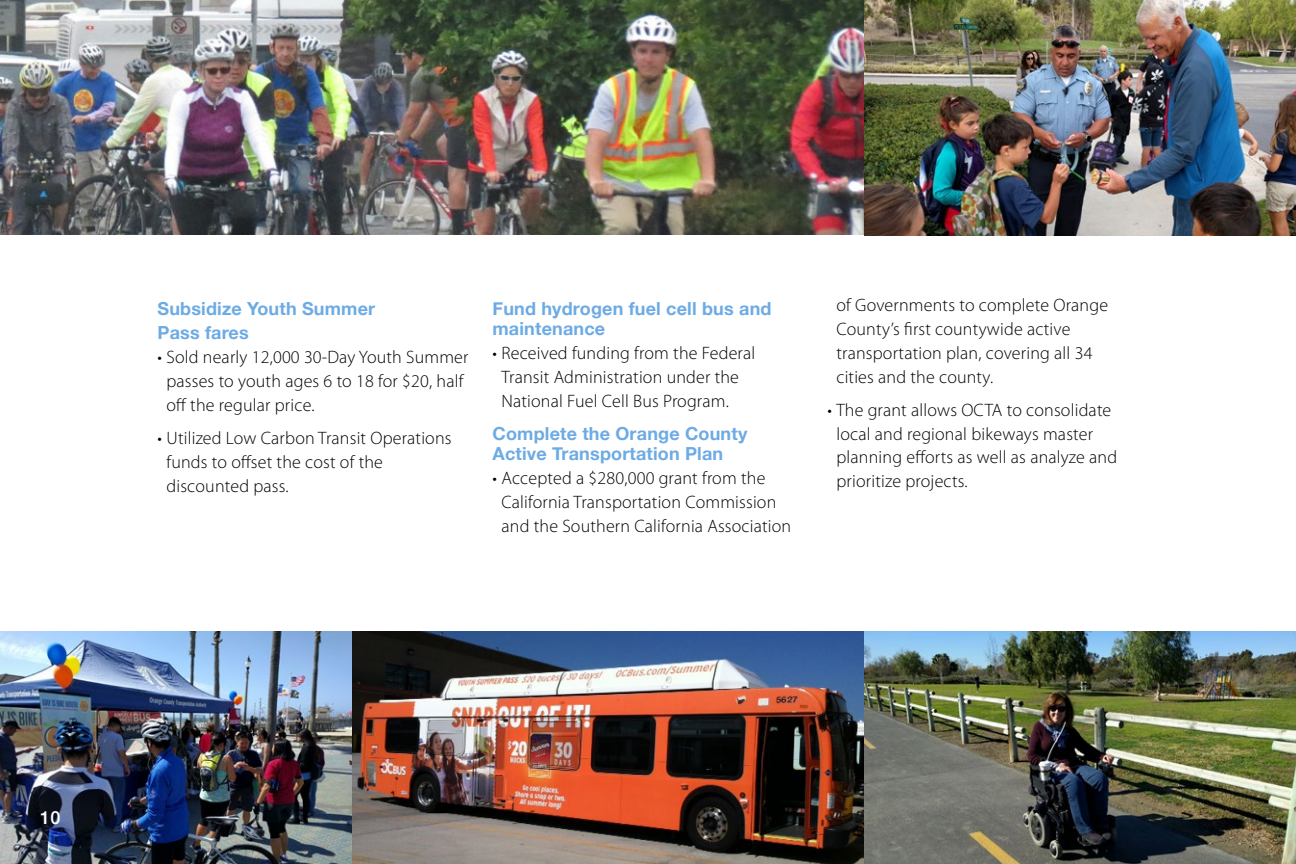
<style>
.page{position:relative;width:1296px;height:864px;background:#fff}
.page>*{position:absolute;margin:0;border:0;box-sizing:border-box;transform-origin:0 0}
.t1{font:300 18px/24px "Myriad Pro";letter-spacing:.01em;color:#000}
.t2{font:700 18px/20px "Helvetica Neue";letter-spacing:.01em;color:#6dabe4}
.t3{font:500 18px "Helvetica Neue";color:#fff}
</style>
<div class="page">
<img style="left:0;top:0;width:1296px;height:236px">
<img style="left:0;top:631px;width:1296px;height:233px">
<p class="t2" style="left:158px;top:297px;width:219px;line-height:24px">Subsidize Youth Summer<br>Pass fares</p>
<p class="t1" style="left:166px;top:344px;width:304px;text-indent:-9px">• Sold nearly 12,000 30-Day Youth Summer passes to youth ages 6 to 18 for $20, half off the regular price.</p>
<p class="t1" style="left:166px;top:425px;width:287px;text-indent:-9px">• Utilized Low Carbon Transit Operations funds to offset the cost of the discounted pass.</p>
<p class="t2" style="left:492px;top:299px;width:281px">Fund hydrogen fuel cell bus and maintenance</p>
<p class="t1" style="left:501px;top:340px;width:255px;text-indent:-9px">• Received funding from the Federal<br>Transit Administration under the<br>National Fuel Cell Bus Program.</p>
<p class="t2" style="left:492px;top:424px;width:256px">Complete the Orange County<br>Active Transportation Plan</p>
<p class="t1" style="left:501px;top:465px;width:291px;text-indent:-9px">• Accepted a $280,000 grant from the<br>California Transportation Commission and the Southern California Association</p>
<p class="t1" style="left:836px;top:292px;width:273px">of Governments to complete Orange<br>County’s first countywide active transportation plan, covering all 34 cities and the county.</p>
<p class="t1" style="left:836px;top:397px;width:282px;text-indent:-9px">• The grant allows OCTA to consolidate local and regional bikeways master planning efforts as well as analyze and prioritize projects.</p>
<p class="t3" style="left:40px;top:803px;width:22px">10</p>
</div>
